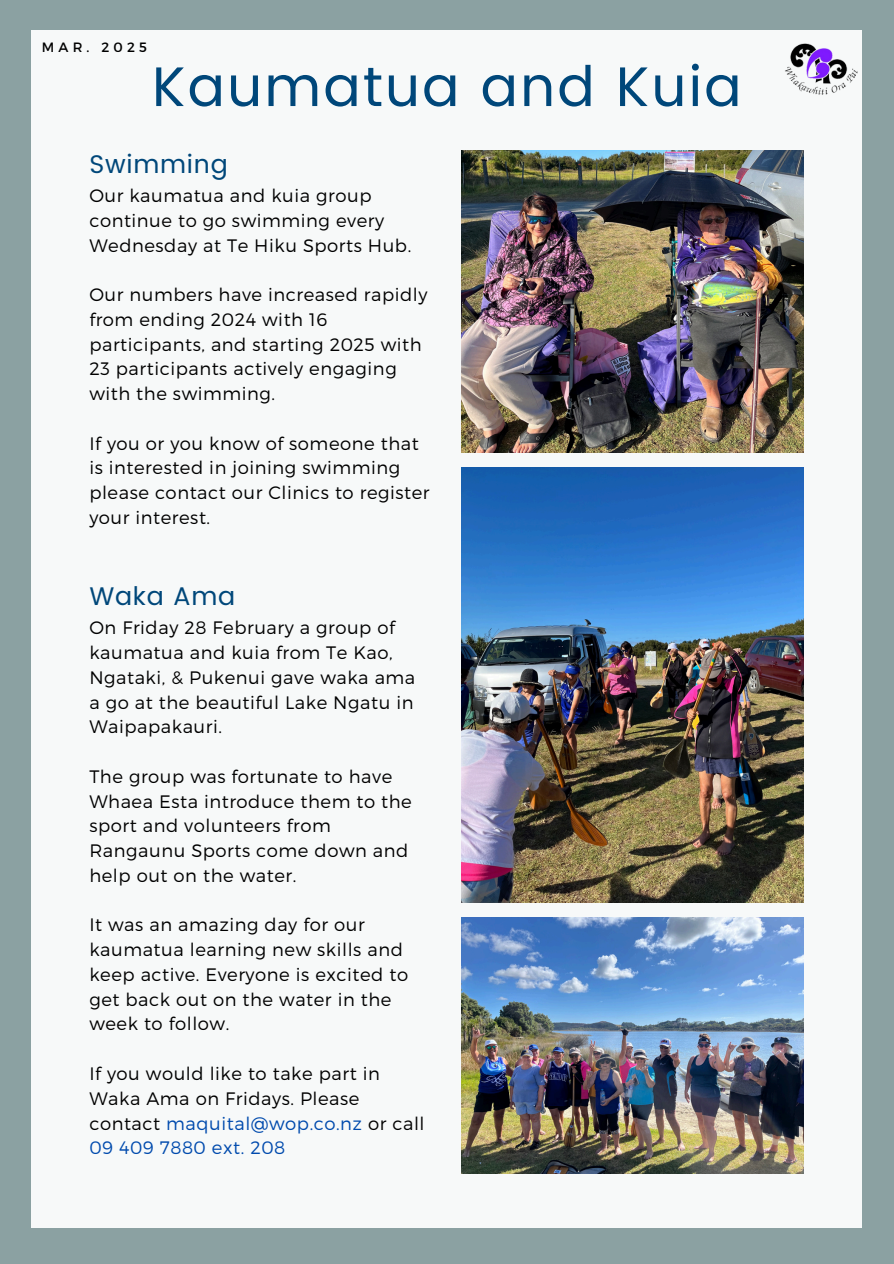
<style>
.page{position:relative;width:894px;height:1264px;background:#fff}
.page>*{position:absolute;margin:0;border:0;box-sizing:border-box;transform-origin:0 0}
.t1{font:55.65px "Poppins";letter-spacing:.04em;color:#00477a}
.t2{font:25.5px "Poppins";letter-spacing:.03em;color:#00477a}
.t3{font:300 18px/24.8px "Montserrat";letter-spacing:.03em;color:#000}
.t4{font:13.5px "Montserrat";letter-spacing:.31em;color:#000}
.s1{color:#004aad}
</style>
<div class="page">
<div style="left:0;top:0;width:893px;height:1263px;background:#8ba1a2"></div>
<div style="left:31px;top:30px;width:830px;height:1197px;background:#f7f9f9"></div>
<img style="left:461px;top:468px;width:342px;height:434px">
<img style="left:461px;top:917px;width:342px;height:256px">
<img style="left:461px;top:151px;width:342px;height:301px">
<img style="left:785px;top:30px;width:77px;height:79px">
<h2 class="t4" style="left:42px;top:38px;width:107px">MAR. 2025</h2>
<h2 class="t1" style="left:152px;top:54px;width:591px">Kaumatua and Kuia</h2>
<p class="t2" style="left:89px;top:149px;width:140px">Swimming</p>
<p class="t3" style="left:89px;top:182px;width:323px">Our kaumatua and kuia group continue to go swimming every<br>Wednesday at Te Hiku Sports Hub.</p>
<p class="t3" style="left:89px;top:281px;width:339px">Our numbers have increased rapidly from ending 2024 with 16 participants, and starting 2025 with<br>23 participants actively engaging with the swimming.</p>
<p class="t3" style="left:89px;top:430px;width:341px">If you or you know of someone that is interested in joining swimming please contact our Clinics to register your interest.</p>
<h1 class="t2" style="left:89px;top:581px;width:147px">Waka Ama</h1>
<h1 class="t3" style="left:89px;top:614px;width:327px">On Friday 28 February a group of kaumatua and kuia from Te Kao,<br>Ngataki, &amp; Pukenui gave waka ama a go at the beautiful Lake Ngatu in<br>Waipapakauri.</h1>
<h2 class="t3" style="left:89px;top:763px;width:324px">The group was fortunate to have<br>Whaea Esta introduce them to the sport and volunteers from<br>Rangaunu Sports come down and help out on the water.</h2>
<h2 class="t3" style="left:89px;top:911px;width:320px">It was an amazing day for our kaumatua learning new skills and keep active. Everyone is excited to get back out on the water in the week to follow.</h2>
<h2 class="t3" style="left:89px;top:1060px;width:337px">If you would like to take part in<br>Waka Ama on Fridays. Please contact <span class="s1">maquital@wop.co.nz</span> or call<br><span class="s1">09 409 7880 ext. 208</span></h2>
</div>
